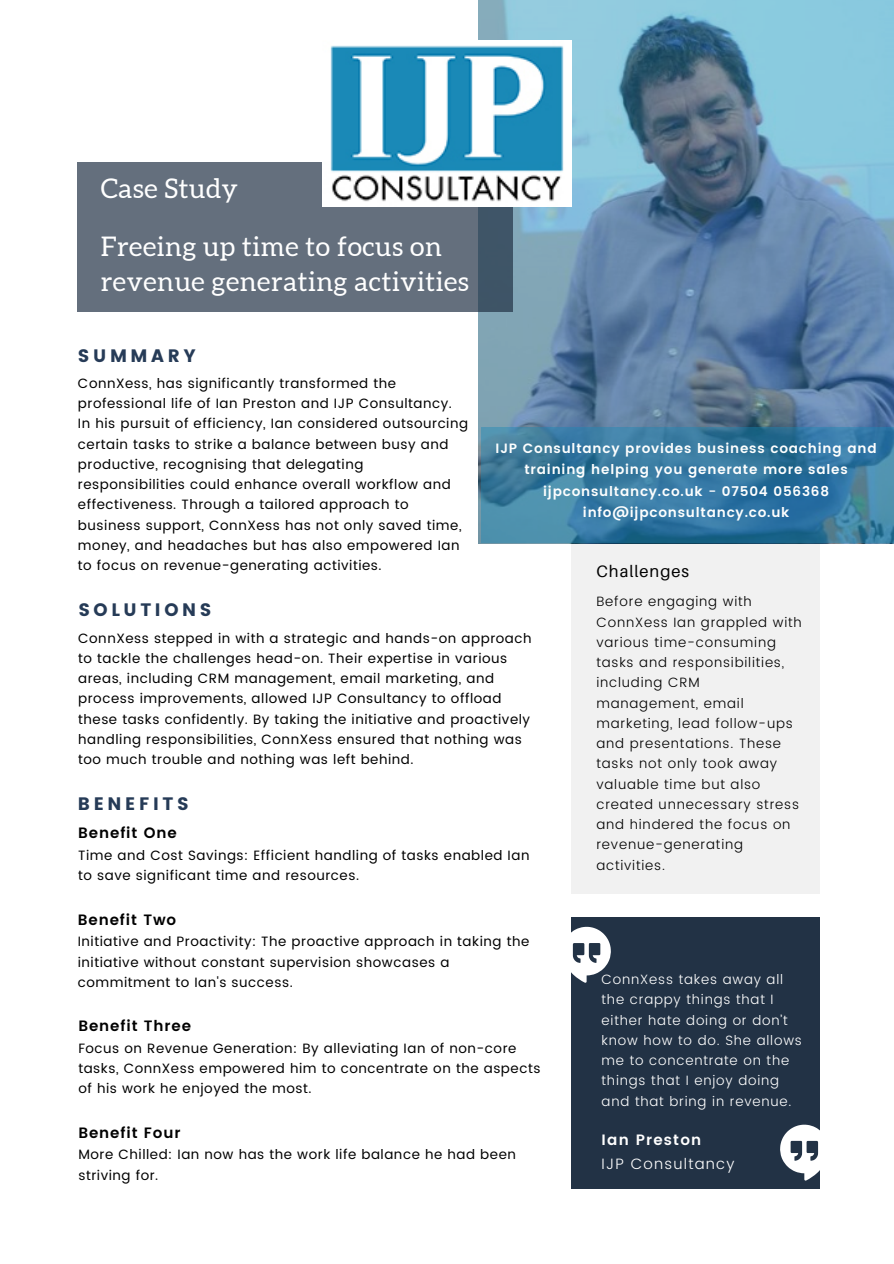
<style>
.page{position:relative;width:894px;height:1264px;background:#fff}
.page>*{position:absolute;margin:0;border:0;box-sizing:border-box;transform-origin:0 0}
.t1{font:27px/34.8px "Aleo";letter-spacing:.02em;color:#fff}
.t2{font:18px "Poppins";letter-spacing:.2em;color:#263b57}
.t3{font:16.5px "Aileron";letter-spacing:.06em;color:#000}
.t4{font:600 15px "Poppins";letter-spacing:.06em;color:#000}
.t5{font:300 15px "Poppins";letter-spacing:.08em;color:#fff}
.t6{font:600 15px "Poppins";letter-spacing:.08em;color:#fff}
.t7{font:13.5px/20.2px "Poppins";letter-spacing:.04em;color:#000}
.t8{font:300 13.5px/20.2px "Poppins";letter-spacing:.06em;color:#000}
.t9{font:300 13.5px/20.2px "Poppins";letter-spacing:.06em;color:#fff}
.t10{font:600 13.5px/21.3px "Poppins";letter-spacing:.06em;color:#fdfefe;text-align:center}
.s1{font-weight:500}
</style>
<div class="page">
<div style="left:571px;top:543px;width:248px;height:350px;background:#f1f1f1"></div>
<div style="left:571px;top:916px;width:248px;height:272px;background:#223245"></div>
<svg style="left:780px;top:1124px;width:40px;height:56px"></svg>
<svg style="left:478px;top:0;width:415px;height:543px;background:#6b94b1"></svg>
<div style="left:78px;top:162px;width:434px;height:150px;background:#646f7d"></div>
<img style="left:322px;top:41px;width:249px;height:165px">
<svg style="left:571px;top:926px;width:39px;height:56px"></svg>
<svg style="left:481px;top:427px;width:412px;height:115px;background:#377aa0"></svg>
<p class="t1" style="left:101px;top:173px;width:139px">Case Study</p>
<h3 class="t1" style="left:101px;top:230px;width:369px">Freeing up time to focus on revenue generating activities</h3>
<h2 class="t2" style="left:78px;top:345px;width:119px">SUMMARY</h2>
<p class="t7" style="left:78px;top:373px;width:391px">ConnXess, has significantly transformed the professional life of Ian Preston and IJP Consultancy.<br>In his pursuit of efficiency, Ian considered outsourcing certain tasks to strike a balance between busy and productive, recognising that delegating responsibilities could enhance overall workflow and effectiveness. Through a tailored approach to business support, ConnXess has not only saved time, money, and headaches but has also empowered Ian to focus on revenue-generating activities.</p>
<h5 class="t10" style="left:495px;top:437px;width:382px">IJP Consultancy provides business coaching and training helping you generate more sales ijpconsultancy.co.uk <span class="s1">-</span> 07504 056368 info@ijpconsultancy.co.uk</h5>
<h2 class="t3" style="left:596px;top:561px;width:94px">Challenges</h2>
<h4 class="t2" style="left:78px;top:599px;width:134px">SOLUTIONS</h4>
<h2 class="t7" style="left:78px;top:627px;width:455px">ConnXess stepped in with a strategic and hands-on approach to tackle the challenges head-on. Their expertise in various areas, including CRM management, email marketing, and process improvements, allowed IJP Consultancy to offload these tasks confidently. By taking the initiative and proactively handling responsibilities, ConnXess ensured that nothing was too much trouble and nothing was left behind.</h2>
<p class="t2" style="left:78px;top:793px;width:112px">BENEFITS</p>
<h4 class="t4" style="left:78px;top:824px;width:100px">Benefit One</h4>
<p class="t7" style="left:78px;top:845px;width:452px">Time and Cost Savings: Efficient handling of tasks enabled Ian to save significant time and resources.</p>
<h4 class="t4" style="left:78px;top:910px;width:100px">Benefit Two</h4>
<p class="t7" style="left:78px;top:931px;width:453px">Initiative and Proactivity: The proactive approach in taking the initiative without constant supervision showcases a commitment to Ian's success.</p>
<h4 class="t4" style="left:78px;top:1017px;width:114px">Benefit Three</h4>
<p class="t7" style="left:78px;top:1037px;width:463px">Focus on Revenue Generation: By alleviating Ian of non-core tasks, ConnXess empowered him to concentrate on the aspects of his work he enjoyed the most.</p>
<h4 class="t4" style="left:78px;top:1123px;width:104px">Benefit Four</h4>
<p class="t7" style="left:78px;top:1144px;width:439px">More Chilled: Ian now has the work life balance he had been striving for.</p>
<h1 class="t8" style="left:596px;top:591px;width:207px">Before engaging with<br>ConnXess Ian grappled with various time-consuming tasks and responsibilities, including CRM management, email marketing, lead follow-ups and presentations. These tasks not only took away valuable time but also created unnecessary stress and hindered the focus on revenue-generating activities.</h1>
<p class="t9" style="left:601px;top:969px;width:202px">ConnXess takes away all the crappy things that I either hate doing or don’t know how to do. She allows me to concentrate on the things that I enjoy doing and that bring in revenue.</p>
<h4 class="t6" style="left:601px;top:1131px;width:101px">Ian Preston</h4>
<p class="t5" style="left:601px;top:1155px;width:134px">IJP Consultancy</p>
</div>
